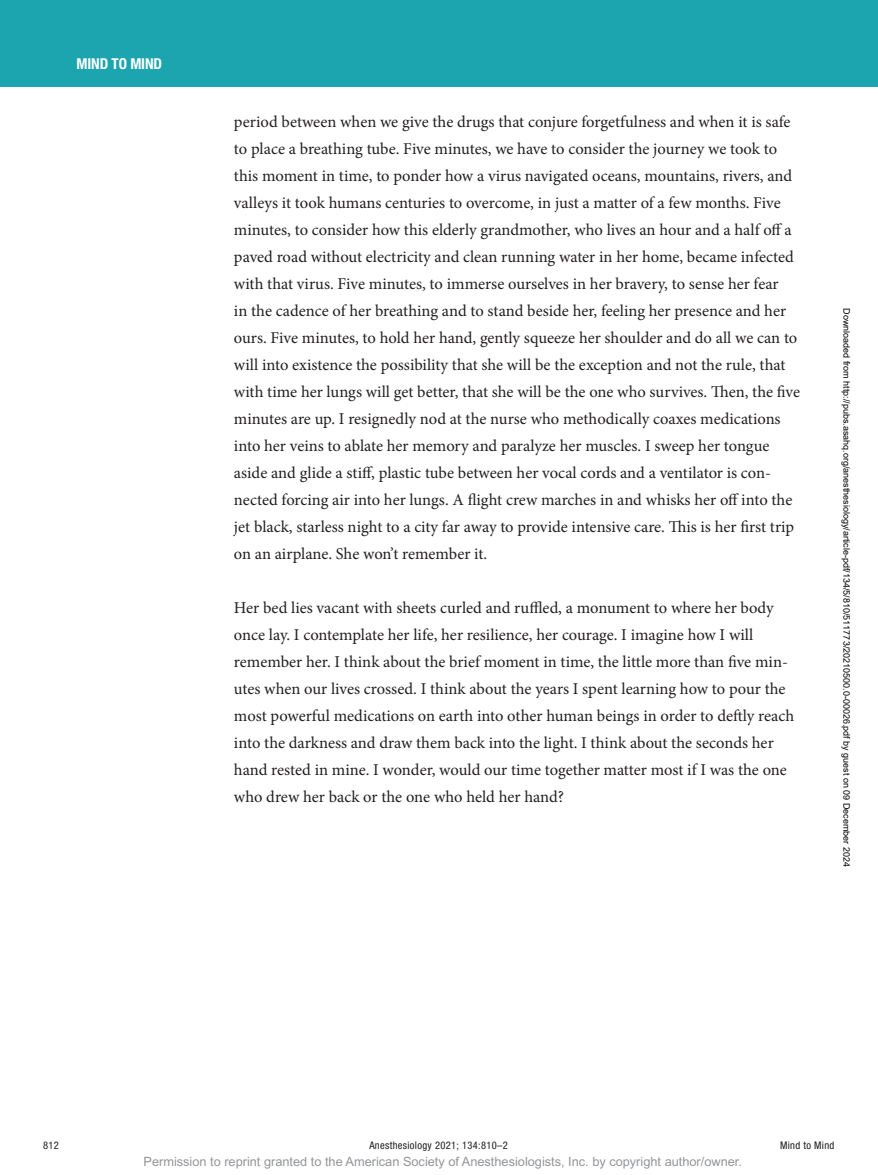
<style>
.page{position:relative;width:878px;height:1175px;background:#fff}
.page>*{position:absolute;margin:0;border:0;box-sizing:border-box;transform-origin:0 0}
.t1{font:16.5px/27px "Minion Pro";color:#231f20}
.t2{font:700 condensed 15px "Helvetica Neue LT Std";letter-spacing:-.01em;color:#fff}
.t3{font:12.75px "Arial MT Std";color:#939598}
.t4{font:condensed 10.5px "Helvetica Neue LT Std";letter-spacing:.03em;color:#231f20}
.t5{font:9px "Arial";color:#000}
</style>
<div class="page">
<div style="left:0;top:0;width:878px;height:86px;background:#1ca4af"></div>
<p class="t2" style="left:77px;top:54px;width:87px">MIND TO MIND</p>
<p class="t2" style="left:87px;top:54px;width:76px">IND TO IND</p>
<p class="t1" style="left:234px;top:108px;width:567px">period between when we give the drugs that conjure forgetfulness and when it is safe to place a breathing tube. Five minutes, we have to consider the journey we took to this moment in time, to ponder how a virus navigated oceans, mountains, rivers, and valleys it took humans centuries to overcome, in just a matter of a few months. Five minutes, to consider how this elderly grandmother, who lives an hour and a half off a paved road without electricity and clean running water in her home, became infected with that virus. Five minutes, to immerse ourselves in her bravery, to sense her fear<br>in the cadence of her breathing and to stand beside her, feeling her presence and her ours. Five minutes, to hold her hand, gently squeeze her shoulder and do all we can to will into existence the possibility that she will be the exception and not the rule, that with time her lungs will get better, that she will be the one who survives. Then, the five minutes are up. I resignedly nod at the nurse who methodically coaxes medications into her veins to ablate her memory and paralyze her muscles. I sweep her tongue aside and glide a stiff, plastic tube between her vocal cords and a ventilator is con&shy;nected forcing air into her lungs. A flight crew marches in and whisks her off into the jet black, starless night to a city far away to provide intensive care. This is her first trip on an airplane. She won’t remember it.</p>
<p class="t1" style="left:234px;top:594px;width:561px">Her bed lies vacant with sheets curled and ruffled, a monument to where her body once lay. I contemplate her life, her resilience, her courage. I imagine how I will remember her. I think about the brief moment in time, the little more than five min&shy;utes when our lives crossed. I think about the years I spent learning how to pour the most powerful medications on earth into other human beings in order to deftly reach into the darkness and draw them back into the light. I think about the seconds her hand rested in mine. I wonder, would our time together matter most if I was the one who drew her back or the one who held her hand?</p>
<p class="t5" style="left:850px;top:308px;width:560px;rotate:90deg">Downloaded from http://pubs.asahq.org/anesthesiology/article-pdf/134/5/810/511773/20210500.0-00026.pdf by guest on 09 December 2024</p>
<p class="t4" style="left:43px;top:1139px;width:175px">812 A</p>
<p class="t4" style="left:375px;top:1139px;width:134px">nesthesiology 2021; 134:810–2</p>
<p class="t4" style="left:780px;top:1139px;width:56px">Mind to Mind</p>
<p class="t3" style="left:143px;top:1154px;width:600px">Permission to reprint granted to the American Society of Anesthesiologists, Inc. by copyright author/owner.</p>
</div>
